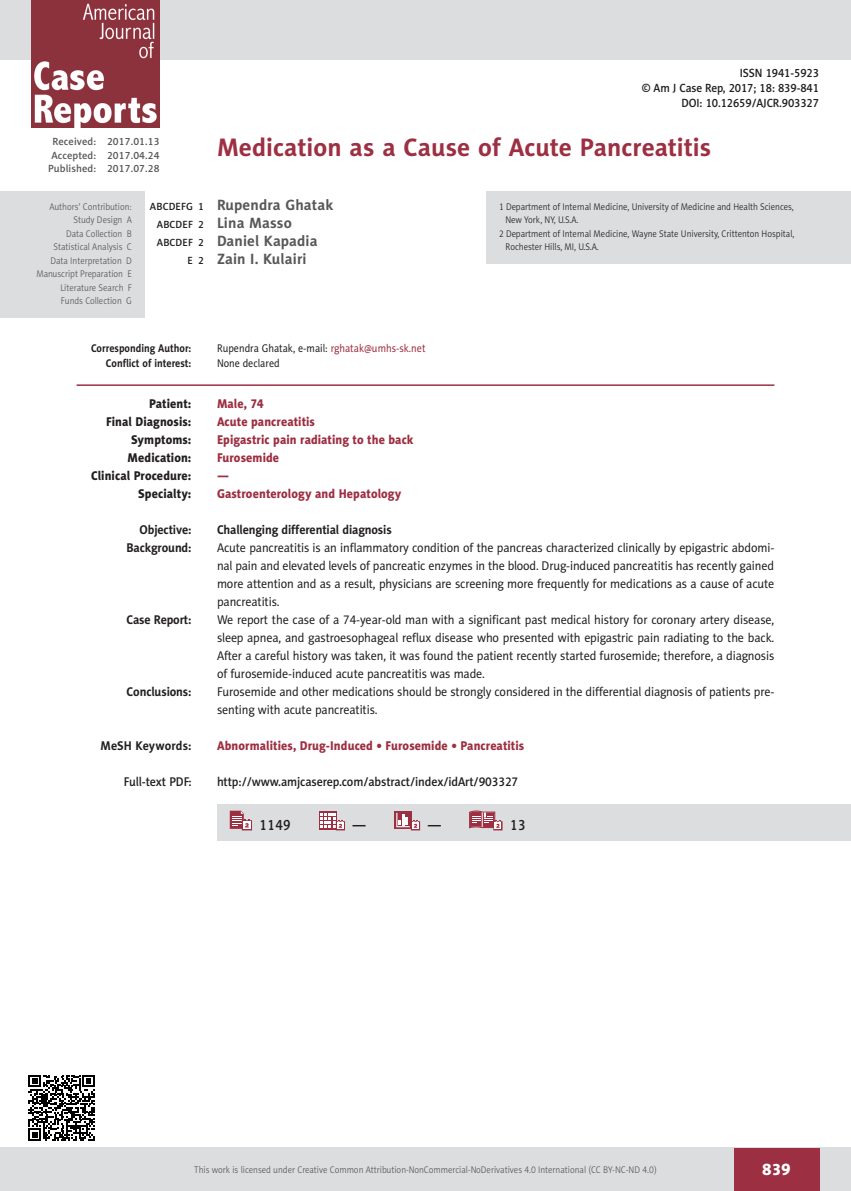
<style>
.page{position:relative;width:851px;height:1191px;background:#fff}
.page>*{position:absolute;margin:0;border:0;box-sizing:border-box;transform-origin:0 0}
.AJCR_Tytul{font:700 25.5px "Naomi Sans EFN";color:#9d2f42}
.t1{font:16.5px "Naomi Sans EFN Heavy";color:#fff}
.AJCR_Autorzy{font:700 15px "Naomi Sans EFN";letter-spacing:.01em;color:#57585a}
.AJCR_dane{font:15px "Naomi Sans EFN Medium";letter-spacing:.03em;color:#231f20;scale:.9 1}
.AJCR_Summary_body{font:12.75px/18px "Naomi Sans EFN";letter-spacing:-.01em;color:#231f20;text-align:justify;scale:.95 1}
.AJCR_keywords{font:12.75px "Naomi Sans EFN Heavy";letter-spacing:.005em;color:#9d2f42;scale:.95 1}
.AJCR_Summary_body-2{font:700 12.75px "Naomi Sans EFN";letter-spacing:-.01em;color:#231f20;scale:.95 1}
.AJCR_keywords-2{font:12.75px "Naomi Sans EFN Heavy";letter-spacing:.005em;color:#231f20;scale:.95 1}
.AJCR_full_text_pdf{font:12.75px "Naomi Sans EFN Medium";letter-spacing:-.01em;color:#231f20;scale:.95 1}
.AJCR_keywords-3{font:700 12.75px "Naomi Sans EFN";letter-spacing:.005em;color:#231f20;scale:.95 1}
.AJCR_full_text_pdf-2{font:12px "Naomi Sans EFN Medium";letter-spacing:-.01em;color:#231f20;scale:.95 1}
.AJCR_Adres{font:11.25px "Naomi Sans EFN";color:#231f20;scale:.9 1}
.AJCR_Adres-2{font:700 11.25px "Naomi Sans EFN";color:#231f20;scale:.9 1}
.t2{font:10.5px "Naomi Sans EFN Medium";letter-spacing:.01em;color:#57585a}
.t3{font:9.75px "Naomi Sans EFN Light";color:#57585a;scale:.9 1}
.AJCR_Afiliacja{font:9.75px/13.5px "Naomi Sans EFN Light";color:#231f20;scale:.9 1}
.s1{font-family:"Naomi Sans EFN Medium";font-weight:400;font-size:10.5px;color:#231f20}
.s2{color:#9d2f42}
</style>
<div class="page">
<div style="left:217px;top:804px;width:633px;height:36px;background:#dcdddf"></div>
<svg style="left:230px;top:810px;width:22px;height:20px"></svg>
<div style="left:319px;top:811px;width:17px;height:18px;background:#9d2f42"></div>
<svg style="left:320px;top:812px;width:25px;height:18px"></svg>
<div style="left:394px;top:811px;width:18px;height:18px;background:#9d2f42"></div>
<svg style="left:396px;top:813px;width:24px;height:17px"></svg>
<svg style="left:469px;top:810px;width:33px;height:20px"></svg>
<hr style="left:77px;top:384px;width:697px;height:2px;background:#9d2f42">
<div style="left:0;top:192px;width:145px;height:126px;background:#dcdddf"></div>
<div style="left:486px;top:192px;width:364px;height:72px;background:#dcdddf"></div>
<svg style="left:28px;top:1075px;width:67px;height:66px"></svg>
<div style="left:0;top:1148px;width:850px;height:43px;background:#dcdddf"></div>
<div style="left:733px;top:1147px;width:86px;height:43px;background:#9d2f42"></div>
<div style="left:0;top:0;width:850px;height:60px;background:#dcdddf"></div>
<img style="left:32px;top:0;width:127px;height:127px">
<p class="t2" style="left:52px;top:136px;width:109px">Received: 2017.01.13</p>
<p class="t2" style="left:51px;top:149px;width:110px">Accepted: 2017.04.24</p>
<p class="t2" style="left:48px;top:163px;width:113px">Published: 2017.07.28</p>
<p class="AJCR_full_text_pdf-2" style="left:739px;top:66px;width:85px">ISSN 1941-5923</p>
<p class="AJCR_full_text_pdf-2" style="left:641px;top:81px;width:188px">© Am J Case Rep, 2017; 18: 839-841</p>
<p class="AJCR_full_text_pdf-2" style="left:681px;top:96px;width:146px">DOI: 10.12659/AJCR.903327</p>
<p class="AJCR_Tytul" style="left:217px;top:132px;width:495px">Medication as a Cause of Acute Pancreatitis</p>
<p class="t3" style="left:49px;top:201px;width:93px">Authors’ Contribution:</p>
<p class="t3" style="left:74px;top:214px;width:66px">Study Design A</p>
<p class="t3" style="left:66px;top:228px;width:74px">Data Collection B</p>
<p class="t3" style="left:53px;top:241px;width:89px">Statistical Analysis C</p>
<p class="t3" style="left:51px;top:255px;width:92px">Data Interpretation D</p>
<p class="t3" style="left:36px;top:268px;width:107px">Manuscript Preparation E</p>
<p class="t3" style="left:60px;top:282px;width:81px">Literature Search F</p>
<p class="t3" style="left:61px;top:295px;width:80px">Funds Collection G</p>
<p class="AJCR_Autorzy" style="left:150px;top:196px;width:185px"><span class="s1">ABCDEFG 1</span> Rupendra Ghatak</p>
<p class="AJCR_Autorzy" style="left:157px;top:214px;width:136px"><span class="s1">ABCDEF 2</span> Lina Masso</p>
<p class="AJCR_Autorzy" style="left:157px;top:232px;width:162px"><span class="s1">ABCDEF 2</span> Daniel Kapadia</p>
<p class="AJCR_Autorzy" style="left:187px;top:250px;width:120px"><span class="s1">E 2</span> Zain I. Kulairi</p>
<p class="AJCR_Afiliacja" style="left:505px;top:200px;width:322px;text-indent:-6px">1 Department of Internal Medicine, University of Medicine and Health Sciences,<br>New York, NY, U.S.A.</p>
<p class="AJCR_Afiliacja" style="left:505px;top:227px;width:322px;text-indent:-6px">2 Department of Internal Medicine, Wayne State University, Crittenton Hospital,<br>Rochester Hills, MI, U.S.A.</p>
<p class="AJCR_Adres-2" style="left:91px;top:341px;width:113px">Corresponding Author:</p>
<p class="AJCR_Adres" style="left:217px;top:341px;width:233px">Rupendra Ghatak, e-mail: <span class="s2">rghatak@umhs-sk.net</span></p>
<p class="AJCR_Adres-2" style="left:106px;top:357px;width:97px">Conflict of interest:</p>
<p class="AJCR_Adres" style="left:217px;top:357px;width:71px">None declared</p>
<p class="AJCR_keywords-2" style="left:149px;top:396px;width:46px">Patient:</p>
<p class="AJCR_keywords" style="left:217px;top:396px;width:51px">Male, 74</p>
<p class="AJCR_keywords-2" style="left:106px;top:414px;width:91px">Final Diagnosis:</p>
<p class="AJCR_keywords" style="left:217px;top:414px;width:105px">Acute pancreatitis</p>
<p class="AJCR_keywords-2" style="left:131px;top:432px;width:65px">Symptoms:</p>
<p class="AJCR_keywords" style="left:217px;top:432px;width:208px">Epigastric pain radiating to the back</p>
<p class="AJCR_keywords-2" style="left:128px;top:450px;width:69px">Medication:</p>
<p class="AJCR_keywords" style="left:217px;top:450px;width:67px">Furosemide</p>
<p class="AJCR_keywords-2" style="left:91px;top:468px;width:107px">Clinical Procedure:</p>
<p class="AJCR_keywords" style="left:217px;top:468px;width:14px">—</p>
<p class="AJCR_keywords-2" style="left:138px;top:486px;width:58px">Specialty:</p>
<p class="AJCR_keywords" style="left:217px;top:486px;width:195px">Gastroenterology and Hepatology</p>
<p class="AJCR_Summary_body-2" style="left:139px;top:522px;width:56px">Objective:</p>
<p class="AJCR_Summary_body-2" style="left:217px;top:522px;width:185px">Challenging differential diagnosis</p>
<p class="AJCR_Summary_body-2" style="left:126px;top:540px;width:70px">Background:</p>
<p class="AJCR_Summary_body" style="left:217px;top:539px;width:588px">Acute pancreatitis is an inflammatory condition of the pancreas characterized clinically by epigastric abdomi&shy;nal pain and elevated levels of pancreatic enzymes in the blood. Drug-induced pancreatitis has recently gained more attention and as a result, physicians are screening more frequently for medications as a cause of acute pancreatitis.</p>
<p class="AJCR_Summary_body-2" style="left:126px;top:612px;width:70px">Case Report:</p>
<p class="AJCR_Summary_body" style="left:217px;top:611px;width:588px">We report the case of a 74-year-old man with a significant past medical history for coronary artery disease, sleep apnea, and gastroesophageal reflux disease who presented with epigastric pain radiating to the back.<br>After a careful history was taken, it was found the patient recently started furosemide; therefore, a diagnosis of furosemide-induced acute pancreatitis was made.</p>
<p class="AJCR_Summary_body-2" style="left:127px;top:684px;width:70px">Conclusions:</p>
<p class="AJCR_Summary_body" style="left:217px;top:683px;width:588px">Furosemide and other medications should be strongly considered in the differential diagnosis of patients pre&shy;senting with acute pancreatitis.</p>
<p class="AJCR_keywords-3" style="left:100px;top:738px;width:97px">MeSH Keywords:</p>
<p class="AJCR_keywords" style="left:217px;top:738px;width:325px">Abnormalities, Drug-Induced • Furosemide • Pancreatitis</p>
<p class="AJCR_full_text_pdf" style="left:124px;top:774px;width:73px">Full-text PDF:</p>
<p class="AJCR_full_text_pdf" style="left:217px;top:774px;width:318px">http://www.amjcaserep.com/abstract/index/idArt/903327</p>
<p class="AJCR_dane" style="left:259px;top:816px;width:36px">1149</p>
<p class="AJCR_dane" style="left:352px;top:816px;width:16px">—</p>
<p class="AJCR_dane" style="left:427px;top:816px;width:16px">—</p>
<p class="AJCR_dane" style="left:510px;top:816px;width:19px">13</p>
<p class="t3" style="left:194px;top:1164px;width:515px">This work is licensed under Creative Common Attribution-NonCommercial-NoDerivatives 4.0 International (CC BY-NC-ND 4.0)</p>
<p class="t1" style="left:762px;top:1159px;width:30px">839</p>
</div>
